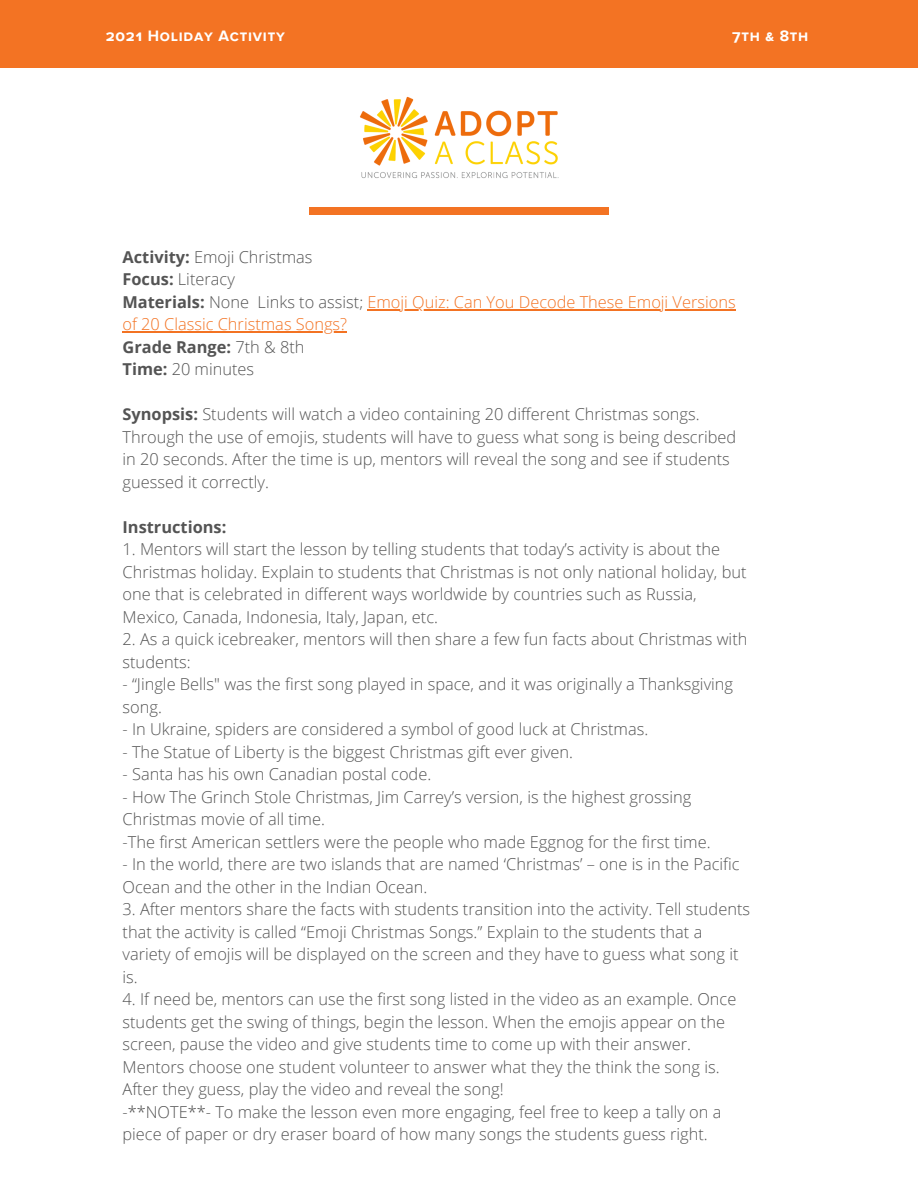
<style>
.page{position:relative;width:918px;height:1188px;background:#fff}
.page>*{position:absolute;margin:0;border:0;box-sizing:border-box;transform-origin:0 0}
.t1{font:300 16.35px/22.5px "Open Sans";color:#545454}
.t2{font:300 16.35px/22.5px "Open Sans";color:#f37323}
.t3{font:700 16.35px "Open Sans";color:#545454}
.t4{font:700 15.6px "Proxima Nova S";letter-spacing:.05em;color:#fff}
.s1{font-weight:700}
.s2{font-weight:700;color:#545454}
.s3{color:#545454}
.s4{font-weight:300}
</style>
<div class="page">
<div style="left:0;top:0;width:918px;height:67px;background:#f37323"></div>
<img style="left:360px;top:96px;width:199px;height:83px">
<hr style="left:367px;top:309px;width:369px;height:1px;background:#f37323">
<hr style="left:123px;top:331px;width:224px;height:2px;background:#f37323">
<div style="left:309px;top:208px;width:299px;height:6px;background:#f37323"></div>
<p class="t4" style="left:106px;top:29px;width:181px">2021 Holiday Activity</p>
<p class="t4" style="left:732px;top:29px;width:78px">7th &amp; 8th</p>
<p class="t1" style="left:123px;top:245px;width:192px"><span class="s1">Activity:</span> Emoji Christmas</p>
<p class="t1" style="left:123px;top:268px;width:114px"><span class="s1">Focus:</span> Literacy</p>
<p class="t2" style="left:123px;top:290px;width:615px"><span class="s2">Materials:</span> <span class="s3">None Links to assist;</span> Emoji Quiz: Can You Decode These Emoji Versions of 20 Classic Christmas Songs?</p>
<p class="t3" style="left:123px;top:335px;width:184px">Grade Range: <span class="s4">7th &amp; 8th</span></p>
<p class="t1" style="left:123px;top:358px;width:133px"><span class="s1">Time:</span> 20 minutes</p>
<p class="t1" style="left:123px;top:403px;width:615px"><span class="s1">Synopsis:</span> Students will watch a video containing 20 different Christmas songs.<br>Through the use of emojis, students will have to guess what song is being described in 20 seconds. After the time is up, mentors will reveal the song and see if students guessed it correctly.</p>
<p class="t3" style="left:123px;top:515px;width:105px">Instructions:</p>
<p class="t1" style="left:123px;top:538px;width:626px">1. Mentors will start the lesson by telling students that today’s activity is about the Christmas holiday. Explain to students that Christmas is not only national holiday, but one that is celebrated in different ways worldwide by countries such as Russia, Mexico, Canada, Indonesia, Italy, Japan, etc.</p>
<p class="t1" style="left:123px;top:628px;width:626px">2. As a quick icebreaker, mentors will then share a few fun facts about Christmas with students:</p>
<p class="t1" style="left:123px;top:673px;width:612px">- “Jingle Bells" was the first song played in space, and it was originally a Thanksgiving song.</p>
<p class="t1" style="left:123px;top:718px;width:527px">- In Ukraine, spiders are considered a symbol of good luck at Christmas.</p>
<p class="t1" style="left:123px;top:740px;width:452px">- The Statue of Liberty is the biggest Christmas gift ever given.</p>
<p class="t1" style="left:123px;top:763px;width:310px">- Santa has his own Canadian postal code.</p>
<p class="t1" style="left:123px;top:785px;width:570px">- How The Grinch Stole Christmas, Jim Carrey’s version, is the highest grossing<br>Christmas movie of all time.</p>
<p class="t1" style="left:123px;top:830px;width:590px">-The first American settlers were the people who made Eggnog for the first time.</p>
<p class="t1" style="left:123px;top:853px;width:619px">- In the world, there are two islands that are named ‘Christmas’ – one is in the Pacific<br>Ocean and the other in the Indian Ocean.</p>
<p class="t1" style="left:123px;top:898px;width:629px">3. After mentors share the facts with students transition into the activity. Tell students that the activity is called “Emoji Christmas Songs.” Explain to the students that a variety of emojis will be displayed on the screen and they have to guess what song it is.</p>
<p class="t1" style="left:123px;top:988px;width:615px">4. If need be, mentors can use the first song listed in the video as an example. Once students get the swing of things, begin the lesson. When the emojis appear on the screen, pause the video and give students time to come up with their answer.<br>Mentors choose one student volunteer to answer what they the think the song is.<br>After they guess, play the video and reveal the song!</p>
<p class="t1" style="left:123px;top:1100px;width:600px">-**NOTE**- To make the lesson even more engaging, feel free to keep a tally on a piece of paper or dry eraser board of how many songs the students guess right.</p>
</div>
